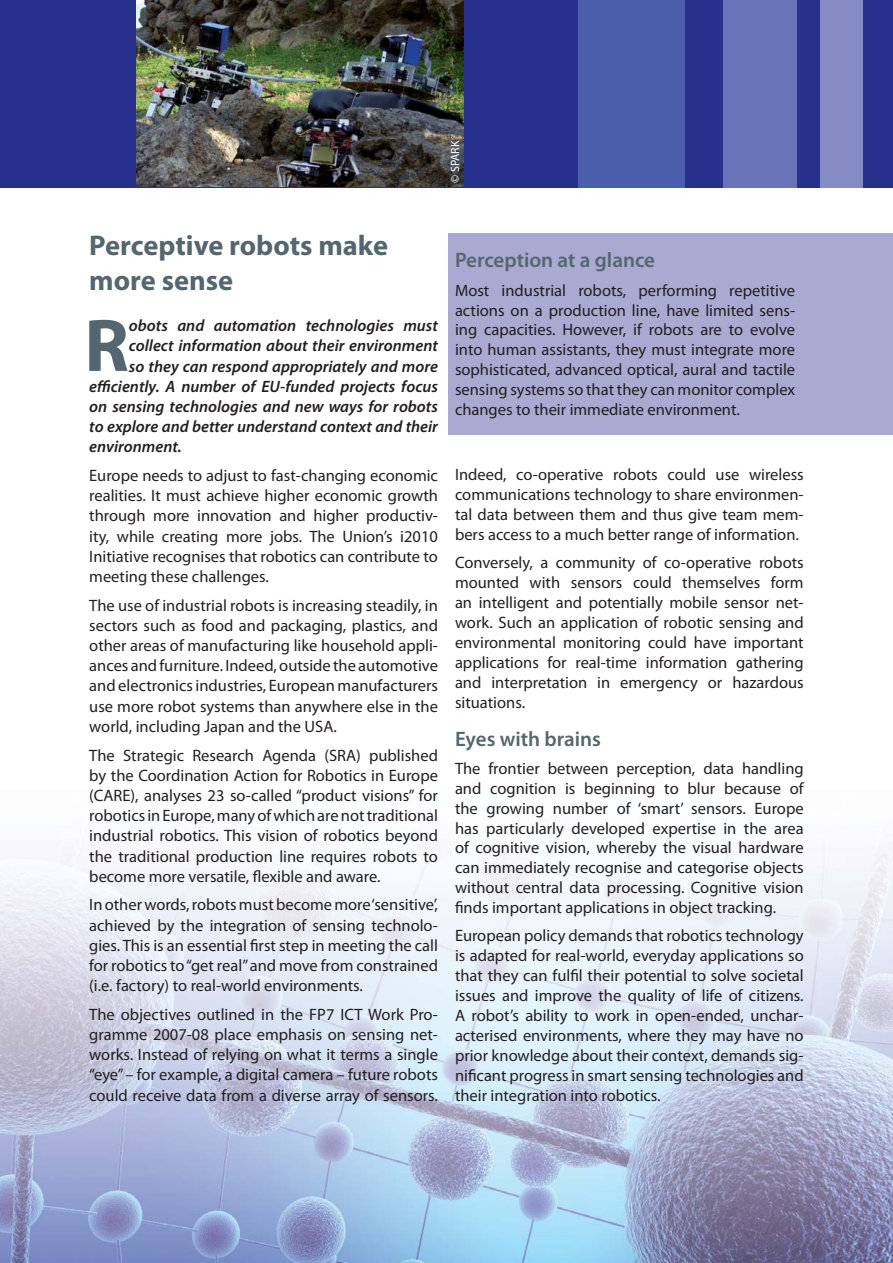
<style>
.page{position:relative;width:893px;height:1263px;background:#fff}
.page>*{position:absolute;margin:0;border:0;box-sizing:border-box;transform-origin:0 0}
.t1{font:700 75.3px "Myriad Pro";color:#54666f}
.t2{font:700 28.5px/34.7px "Myriad Pro";color:#54666f}
.t3{font:600 21px "Myriad Pro";color:#54666f}
.t4{font:16.5px/20.2px "Myriad Pro";color:#231f20;text-align:justify}
.t5{font:italic 600 16.5px "Myriad Pro";color:#231f20}
.t6{font:12px "Myriad Pro";color:#fff}
</style>
<div class="page">
<div style="left:0;top:0;width:893px;height:187px;background:#27318b"></div>
<img style="left:136px;top:0;width:327px;height:187px">
<div style="left:821px;top:0;width:42px;height:187px;background:#858bc4"></div>
<div style="left:723px;top:0;width:74px;height:187px;background:#6973b7"></div>
<div style="left:578px;top:0;width:107px;height:187px;background:#4b5eab"></div>
<div style="left:449px;top:233px;width:444px;height:202px;background:#aaa9d1"></div>
<img style="left:0;top:843px;width:893px;height:420px">
<p class="t6" style="left:450px;top:183px;width:44px;rotate:-90deg">© SPARK</p>
<h2 class="t2" style="left:89px;top:230px;width:300px">Perceptive robots make more sense</h2>
<h1 class="t1" style="left:84px;top:317px;width:46px">R</h1>
<p class="t5" style="left:129px;top:319px;width:310px">obots and automation technologies must</p>
<p class="t5" style="left:129px;top:340px;width:311px">collect information about their environment</p>
<p class="t5" style="left:129px;top:360px;width:311px">so they can respond appropriately and more</p>
<p class="t5" style="left:89px;top:380px;width:350px">efficiently. A number of EU-funded projects focus</p>
<p class="t5" style="left:89px;top:400px;width:350px">on sensing technologies and new ways for robots</p>
<p class="t5" style="left:89px;top:420px;width:350px">to explore and better understand context and their</p>
<p class="t5" style="left:89px;top:441px;width:94px">environment.</p>
<p class="t4" style="left:89px;top:466px;width:350px">Europe needs to adjust to fast-changing economic realities. It must achieve higher economic growth through more innovation and higher productiv&shy;ity, while creating more jobs. The Union’s i2010<br>Initiative recognises that robotics can contribute to meeting these challenges.</p>
<p class="t4" style="left:89px;top:596px;width:350px">The use of industrial robots is increasing steadily, in sectors such as food and packaging, plastics, and other areas of manufacturing like household appli&shy;ances and furniture. Indeed, outside the automotive and electronics industries, European manufacturers use more robot systems than anywhere else in the world, including Japan and the USA.</p>
<p class="t4" style="left:89px;top:746px;width:350px">The Strategic Research Agenda (SRA) published by the Coordination Action for Robotics in Europe (CARE), analyses 23 so-called “product visions” for robotics in Europe, many of which are not traditional industrial robotics. This vision of robotics beyond the traditional production line requires robots to become more versatile, flexible and aware.</p>
<p class="t4" style="left:89px;top:896px;width:350px">In other words, robots must become more ‘sensitive’, achieved by the integration of sensing technolo&shy;gies. This is an essential first step in meeting the call for robotics to “get real” and move from constrained (i.e. factory) to real-world environments.</p>
<p class="t4" style="left:89px;top:1005px;width:350px">The objectives outlined in the FP7 ICT Work Pro&shy;gramme 2007-08 place emphasis on sensing net&shy;works. Instead of relying on what it terms a single “eye” – for example, a digital camera – future robots could receive data from a diverse array of sensors.</p>
<p class="t3" style="left:455px;top:252px;width:202px">Perception at a glance</p>
<p class="t4" style="left:455px;top:281px;width:342px;line-height:19.8px">Most industrial robots, performing repetitive actions on a production line, have limited sens&shy;ing capacities. However, if robots are to evolve into human assistants, they must integrate more sophisticated, advanced optical, aural and tactile sensing systems so that they can monitor complex changes to their immediate environment.</p>
<p class="t4" style="left:455px;top:466px;width:350px">Indeed, co-operative robots could use wireless communications technology to share environmen&shy;tal data between them and thus give team mem&shy;bers access to a much better range of information.</p>
<p class="t4" style="left:455px;top:554px;width:350px">Conversely, a community of co-operative robots mounted with sensors could themselves form an intelligent and potentially mobile sensor net&shy;work. Such an application of robotic sensing and environmental monitoring could have important applications for real-time information gathering and interpretation in emergency or hazardous situations.</p>
<p class="t3" style="left:455px;top:730px;width:147px">Eyes with brains</p>
<p class="t4" style="left:455px;top:759px;width:350px">The frontier between perception, data handling and cognition is beginning to blur because of the growing number of ‘smart’ sensors. Europe has particularly developed expertise in the area of cognitive vision, whereby the visual hardware can immediately recognise and categorise objects without central data processing. Cognitive vision finds important applications in object tracking.</p>
<p class="t4" style="left:455px;top:927px;width:350px">European policy demands that robotics technology is adapted for real-world, everyday applications so that they can fulfil their potential to solve societal issues and improve the quality of life of citizens.<br>A robot’s ability to work in open-ended, unchar&shy;acterised environments, where they may have no prior knowledge about their context, demands sig&shy;nificant progress in smart sensing technologies and their integration into robotics.</p>
</div>
